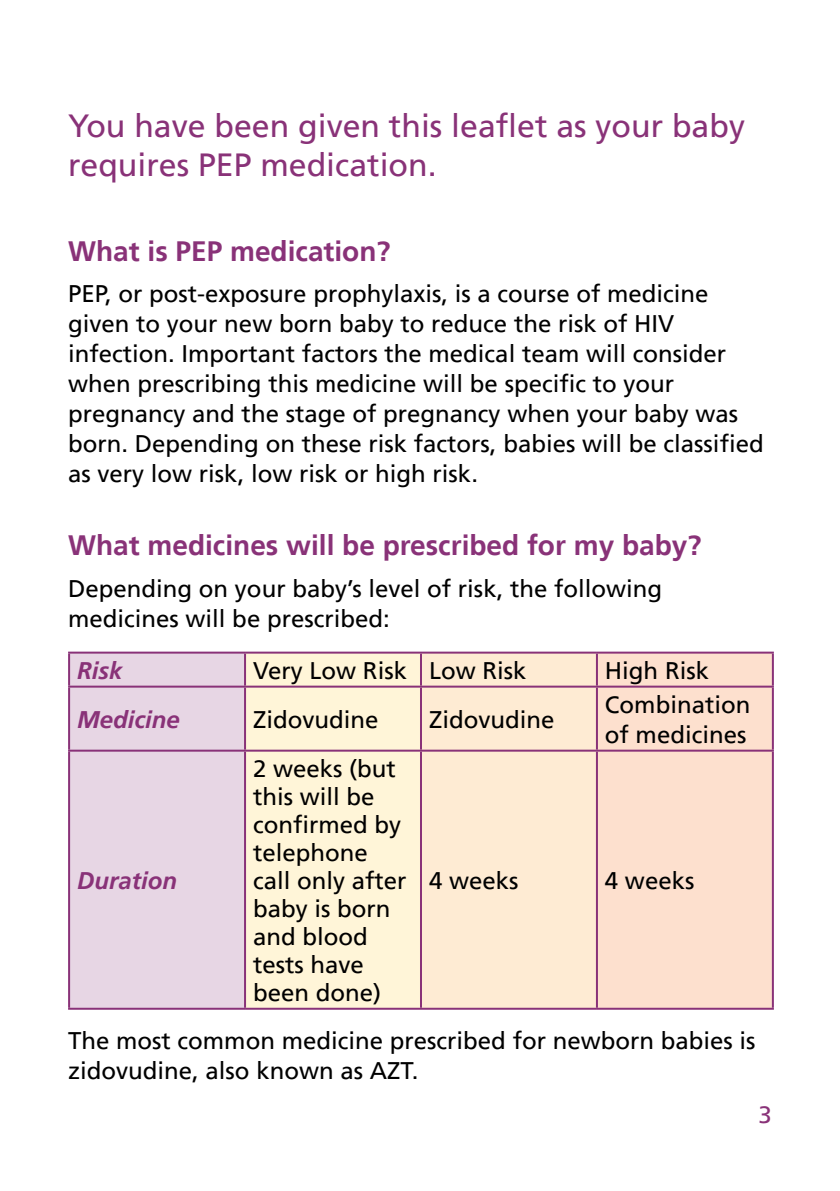
<style>
.page{position:relative;width:840px;height:1191px;background:#fff}
.page>*{position:absolute;margin:0;border:0;box-sizing:border-box;transform-origin:0 0}
.Introduction_text{font:32px/38.4px "Frutiger LT";color:#893278}
.Main_Headings{font:700 28px "Frutiger LT";color:#893278}
.Body_Text{font:24px/30px "Frutiger LT";color:#000}
.Sub-sub_heading{font:italic 700 24px "Frutiger LT";color:#893278}
.t1{font:24px "Frutiger LT";color:#893278}
</style>
<div class="page">
<div style="left:70px;top:653px;width:174px;height:354px;background:#e7d6e4"></div>
<div style="left:246px;top:653px;width:174px;height:354px;background:#fff5d8"></div>
<div style="left:422px;top:653px;width:173px;height:354px;background:#feebd3"></div>
<div style="left:597px;top:653px;width:174px;height:354px;background:#fde0ce"></div>
<hr style="left:68px;top:651px;width:177px;height:2px;background:#893278">
<hr style="left:68px;top:653px;width:2px;height:32px;background:#893278">
<hr style="left:245px;top:651px;width:176px;height:2px;background:#893278">
<hr style="left:244px;top:653px;width:2px;height:32px;background:#893278">
<hr style="left:421px;top:651px;width:175px;height:2px;background:#893278">
<hr style="left:420px;top:653px;width:2px;height:32px;background:#893278">
<hr style="left:596px;top:651px;width:177px;height:2px;background:#893278">
<hr style="left:595px;top:653px;width:2px;height:32px;background:#893278">
<hr style="left:771px;top:653px;width:2px;height:32px;background:#893278">
<hr style="left:68px;top:685px;width:177px;height:2px;background:#893278">
<hr style="left:68px;top:687px;width:2px;height:62px;background:#893278">
<hr style="left:245px;top:685px;width:176px;height:2px;background:#893278">
<hr style="left:244px;top:687px;width:2px;height:62px;background:#893278">
<hr style="left:421px;top:685px;width:175px;height:2px;background:#893278">
<hr style="left:420px;top:687px;width:2px;height:62px;background:#893278">
<hr style="left:596px;top:685px;width:177px;height:2px;background:#893278">
<hr style="left:595px;top:687px;width:2px;height:62px;background:#893278">
<hr style="left:771px;top:687px;width:2px;height:62px;background:#893278">
<hr style="left:68px;top:749px;width:177px;height:2px;background:#893278">
<hr style="left:68px;top:751px;width:2px;height:256px;background:#893278">
<hr style="left:245px;top:749px;width:176px;height:2px;background:#893278">
<hr style="left:244px;top:751px;width:2px;height:256px;background:#893278">
<hr style="left:421px;top:749px;width:175px;height:2px;background:#893278">
<hr style="left:420px;top:751px;width:2px;height:256px;background:#893278">
<hr style="left:596px;top:749px;width:177px;height:2px;background:#893278">
<hr style="left:595px;top:751px;width:2px;height:256px;background:#893278">
<hr style="left:771px;top:751px;width:2px;height:256px;background:#893278">
<hr style="left:68px;top:1007px;width:177px;height:2px;background:#893278">
<hr style="left:245px;top:1007px;width:176px;height:2px;background:#893278">
<hr style="left:421px;top:1007px;width:175px;height:2px;background:#893278">
<hr style="left:596px;top:1007px;width:177px;height:2px;background:#893278">
<p class="Introduction_text" style="left:68px;top:107px;width:678px">You have been given this leaflet as your baby requires PEP medication.</p>
<p class="Main_Headings" style="left:68px;top:234px;width:324px">What is PEP medication?</p>
<p class="Body_Text" style="left:68px;top:279px;width:696px">PEP, or post-exposure prophylaxis, is a course of medicine given to your new born baby to reduce the risk of HIV infection. Important factors the medical team will consider when prescribing this medicine will be specific to your pregnancy and the stage of pregnancy when your baby was born. Depending on these risk factors, babies will be classified as very low risk, low risk or high risk.</p>
<p class="Main_Headings" style="left:68px;top:529px;width:634px">What medicines will be prescribed for my baby?</p>
<p class="Body_Text" style="left:68px;top:573px;width:595px">Depending on your baby’s level of risk, the following medicines will be prescribed:</p>
<p class="Sub-sub_heading" style="left:77px;top:656px;width:47px">Risk</p>
<p class="Body_Text" style="left:253px;top:655px;width:155px">Very Low Risk</p>
<p class="Body_Text" style="left:429px;top:655px;width:99px">Low Risk</p>
<p class="Body_Text" style="left:604px;top:655px;width:106px">High Risk</p>
<p class="Sub-sub_heading" style="left:77px;top:705px;width:104px">Medicine</p>
<p class="Body_Text" style="left:253px;top:704px;width:127px">Zidovudine</p>
<p class="Body_Text" style="left:429px;top:704px;width:127px">Zidovudine</p>
<p class="Body_Text" style="left:604px;top:689px;width:147px">Combination of medicines</p>
<p class="Sub-sub_heading" style="left:77px;top:866px;width:102px">Duration</p>
<p class="Body_Text" style="left:253px;top:754px;width:155px;line-height:28px">2 weeks (but this will be confirmed by telephone call only after baby is born and blood tests have been done)</p>
<p class="Body_Text" style="left:429px;top:865px;width:91px">4 weeks</p>
<p class="Body_Text" style="left:604px;top:865px;width:91px">4 weeks</p>
<p class="Body_Text" style="left:68px;top:1025px;width:688px">The most common medicine prescribed for newborn babies is zidovudine, also known as AZT.</p>
<p class="t1" style="left:758px;top:1101px;width:15px">3</p>
</div>
